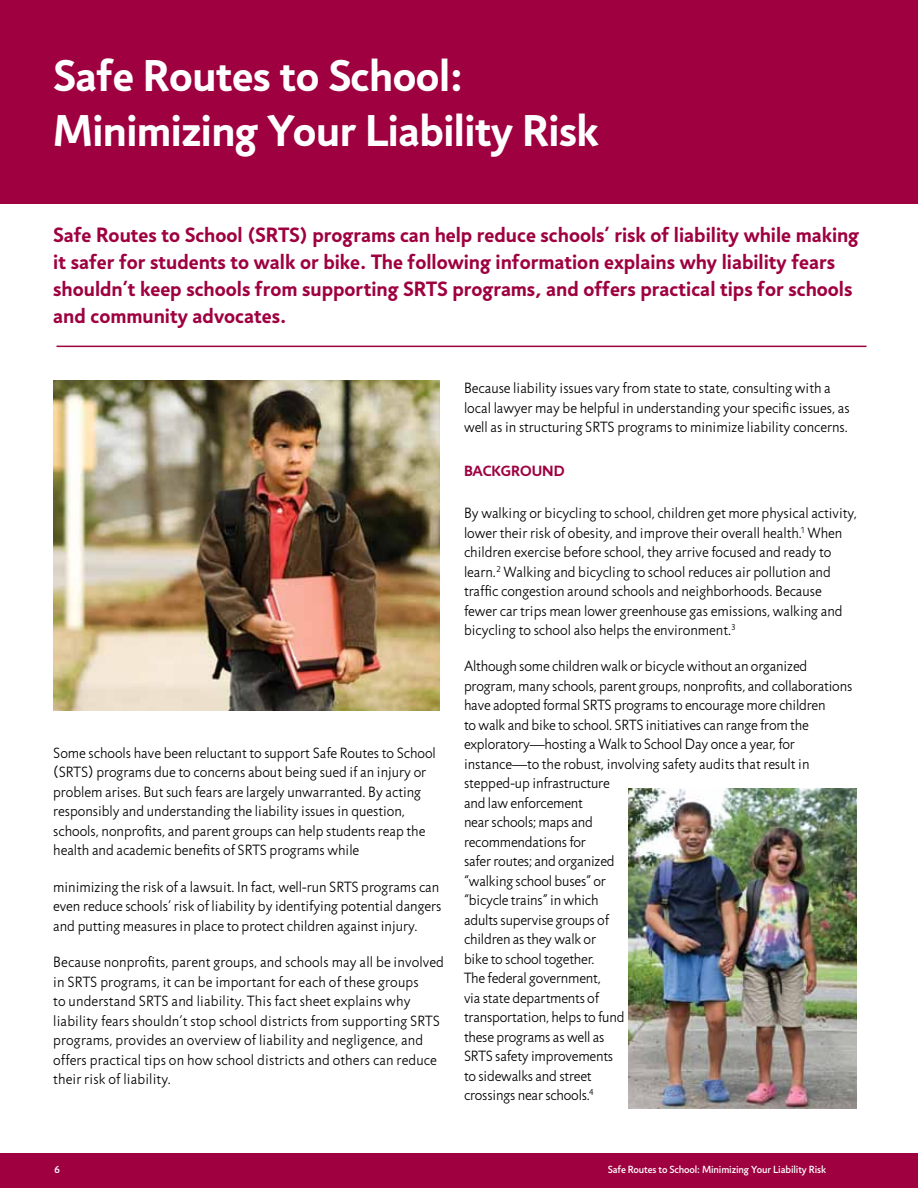
<style>
.page{position:relative;width:918px;height:1188px;background:#fff}
.page>*{position:absolute;margin:0;border:0;box-sizing:border-box;transform-origin:0 0}
.t1{font:700 45px/55.5px "Jigsaw";letter-spacing:-.01em;color:#fff}
.t2{font:700 21px/27px "Jigsaw";color:#9e0040}
.t3{font:300 15px/19.5px "Jigsaw";color:#000}
.t4{font:700 15px "Jigsaw";color:#9e0040}
.t5{font:500 10.5px "Jigsaw";letter-spacing:-.01em;color:#fff}
</style>
<div class="page">
<div style="left:0;top:0;width:918px;height:204px;background:#9e0040"></div>
<hr style="left:56px;top:346px;width:810px;height:1px;background:#9e0040">
<img style="left:53px;top:381px;width:387px;height:330px">
<img style="left:629px;top:788px;width:228px;height:320px">
<div style="left:0;top:1153px;width:918px;height:35px;background:#9e0040"></div>
<h1 class="t1" style="left:53px;top:47px;width:547px">Safe Routes to School:<br>Minimizing Your Liability Risk</h1>
<p class="t2" style="left:53px;top:221px;width:807px">Safe Routes to School (SRTS) programs can help reduce schools’ risk of liability while making it safer for students to walk or bike. The following information explains why liability fears shouldn’t keep schools from supporting SRTS programs, and offers practical tips for schools and community advocates.</p>
<p class="t3" style="left:53px;top:743px;width:384px">Some schools have been reluctant to support Safe Routes to School (SRTS) programs due to concerns about being sued if an injury or problem arises. But such fears are largely unwarranted. By acting responsibly and understanding the liability issues in question, schools, nonprofits, and parent groups can help students reap the health and academic benefits of SRTS programs while</p>
<p class="t3" style="left:53px;top:877px;width:390px">minimizing the risk of a lawsuit. In fact, well-run SRTS programs can even reduce schools’ risk of liability by identifying potential dangers and putting measures in place to protect children against injury.</p>
<p class="t3" style="left:53px;top:953px;width:392px">Because nonprofits, parent groups, and schools may all be involved in SRTS programs, it can be important for each of these groups<br>to understand SRTS and liability. This fact sheet explains why liability fears shouldn’t stop school districts from supporting SRTS programs, provides an overview of liability and negligence, and offers practical tips on how school districts and others can reduce their risk of liability.</p>
<p class="t3" style="left:464px;top:379px;width:387px">Because liability issues vary from state to state, consulting with a local lawyer may be helpful in understanding your specific issues, as well as in structuring SRTS programs to minimize liability concerns.</p>
<p class="t4" style="left:464px;top:462px;width:102px">Background</p>
<p class="t3" style="left:464px;top:503px;width:394px">By walking or bicycling to school, children get more physical activity, lower their risk of obesity, and improve their overall health.<sup>1</sup> When children exercise before school, they arrive focused and ready to learn.<sup>2</sup> Walking and bicycling to school reduces air pollution and traffic congestion around schools and neighborhoods. Because fewer car trips mean lower greenhouse gas emissions, walking and bicycling to school also helps the environment.<sup>3</sup></p>
<p class="t3" style="left:464px;top:657px;width:390px">Although some children walk or bicycle without an organized program, many schools, parent groups, nonprofits, and collaborations have adopted formal SRTS programs to encourage more children<br>to walk and bike to school. SRTS initiatives can range from the exploratory—hosting a Walk to School Day once a year, for instance—to the robust, involving safety audits that result in stepped-up infrastructure<br>and law enforcement<br>near schools; maps and<br>recommendations for<br>safer routes; and organized<br>“walking school buses” or<br>“bicycle trains” in which<br>adults supervise groups of<br>children as they walk or<br>bike to school together.<br>The federal government,<br>via state departments of<br>transportation, helps to fund<br>these programs as well as<br>SRTS safety improvements<br>to sidewalks and street<br>crossings near schools.<sup>4</sup></p>
<p class="t5" style="left:54px;top:1163px;width:7px">6</p>
<p class="t5" style="left:608px;top:1163px;width:220px">Safe Routes to School: Minimizing Your Liability Risk</p>
</div>
